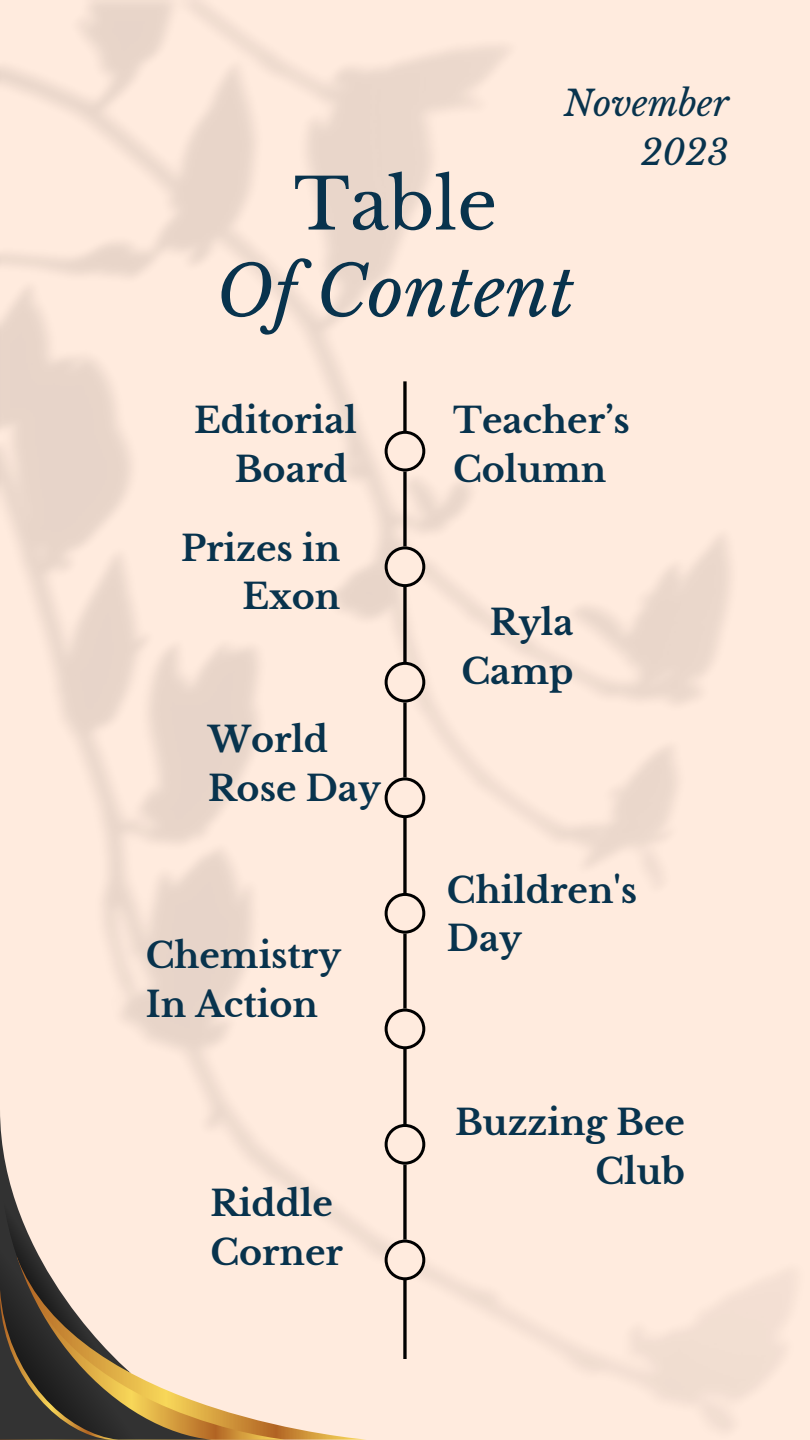
<style>
.page{position:relative;width:810px;height:1440px;background:#fff}
.page>*{position:absolute;margin:0;border:0;box-sizing:border-box;transform-origin:0 0}
.t1{font:italic 70px "Libre Baskerville";color:#08334d}
.t2{font:70px "Libre Baskerville";color:#08334d}
.t3{font:700 35px/48.8px "Libre Baskerville";color:#08334d;text-align:right}
.t4{font:italic 35px/48.8px "Libre Baskerville";color:#08334d;text-align:right}
</style>
<div class="page">
<svg style="left:403px;top:381px;width:4px;height:978px;background:#2a2725"></svg>
<svg style="left:385px;top:431px;width:40px;height:40px;background:#c7b7ad"></svg>
<svg style="left:385px;top:662px;width:40px;height:41px;background:#c7b7ad"></svg>
<svg style="left:385px;top:893px;width:40px;height:41px;background:#c8b8ae"></svg>
<svg style="left:385px;top:1124px;width:40px;height:41px;background:#c8b8ae"></svg>
<svg style="left:385px;top:546px;width:40px;height:41px;background:#c5b6ac"></svg>
<svg style="left:385px;top:777px;width:40px;height:41px;background:#c8b8ae"></svg>
<svg style="left:385px;top:1009px;width:40px;height:40px;background:#c7b7ad"></svg>
<svg style="left:385px;top:1240px;width:40px;height:40px;background:#c6b6ac"></svg>
<div style="left:285px;top:1256px;width:82px;height:184px;background:#ffebde"></div>
<svg style="left:211px;top:1256px;width:74px;height:184px;background:#f8dec9"></svg>
<svg style="left:131px;top:1172px;width:80px;height:268px;background:#f1dac1"></svg>
<svg style="left:0;top:1109px;width:131px;height:331px;background:#a99b8d"></svg>
<p class="t2" style="left:294px;top:162px;width:205px">Table</p>
<p class="t4" style="left:564px;top:80px;width:167px">November<br>2023</p>
<p class="t1" style="left:216px;top:249px;width:360px">Of Content</p>
<p class="t3" style="left:194px;top:397px;width:164px">Editorial<br>Board</p>
<p class="t3" style="left:453px;top:397px;width:178px;text-align:left">Teacher’s<br>Column</p>
<p class="t3" style="left:181px;top:524px;width:161px">Prizes in<br>Exon</p>
<p class="t3" style="left:208px;top:716px;width:122px">World</p>
<p class="t3" style="left:208px;top:765px;width:174px">Rose Day</p>
<p class="t3" style="left:146px;top:932px;width:197px;text-align:left">Chemistry<br>In Action</p>
<p class="t3" style="left:210px;top:1180px;width:124px">Riddle</p>
<p class="t3" style="left:210px;top:1228px;width:134px">Corner</p>
<p class="t3" style="left:461px;top:599px;width:113px">Ryla<br>Camp</p>
<p class="t3" style="left:447px;top:866px;width:192px;text-align:left">Children's<br>Day</p>
<p class="t3" style="left:455px;top:1099px;width:232px">Buzzing Bee</p>
<p class="t3" style="left:595px;top:1148px;width:91px">Club</p>
</div>
